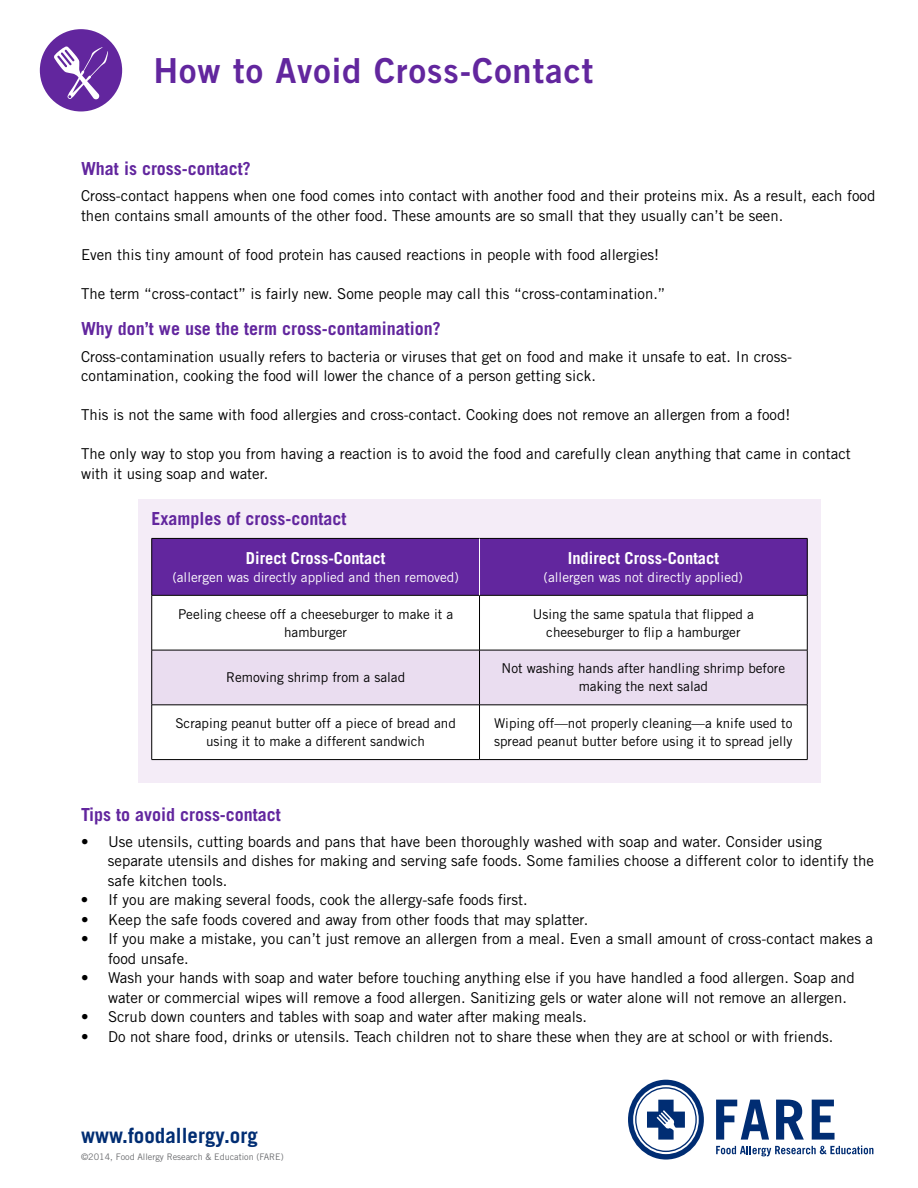
<style>
.page{position:relative;width:918px;height:1188px;background:#fff}
.page>*{position:absolute;margin:0;border:0;box-sizing:border-box;transform-origin:0 0}
.t1{font:34.5px "Trade Gothic LT Std Bd 2";letter-spacing:.03em;color:#62269e}
.t2{font:700 21px "Trade Gothic LT Std";color:#002d73}
.t3{font:700 18px "Trade Gothic LT Std";color:#62269e}
.t4{font:700 16.5px "Trade Gothic LT Std";color:#fff}
.t5{font:15px/19.5px "Trade Gothic LT Std";color:#000}
.t6{font:13.5px/18px "Trade Gothic LT Std";color:#000;text-align:center}
.t7{font:13.5px "Trade Gothic LT Std";color:#fff}
.t8{font:9px "Trade Gothic LT Std";color:#6d6e71}
</style>
<div class="page">
<svg style="left:628px;top:1080px;width:76px;height:80px"></svg>
<svg style="left:716px;top:1100px;width:53px;height:40px"></svg>
<svg style="left:776px;top:1100px;width:28px;height:40px"></svg>
<svg style="left:812px;top:1100px;width:23px;height:40px"></svg>
<svg style="left:716px;top:1146px;width:157px;height:10px"></svg>
<div style="left:40px;top:29px;width:82px;height:82px;background:#62269e;border-radius:50%"></div>
<svg style="left:54px;top:46px;width:54px;height:54px"></svg>
<div style="left:138px;top:499px;width:683px;height:284px;background:#f4ecf7"></div>
<div style="left:152px;top:539px;width:655px;height:56px;background:#62269e"></div>
<div style="left:152px;top:596px;width:655px;height:163px;background:#fff"></div>
<div style="left:152px;top:651px;width:655px;height:54px;background:#eaddf0"></div>
<hr style="left:152px;top:538px;width:328px;height:1px;background:#000">
<hr style="left:151px;top:539px;width:1px;height:56px;background:#000">
<hr style="left:480px;top:538px;width:327px;height:1px;background:#000">
<hr style="left:807px;top:539px;width:1px;height:56px;background:#000">
<hr style="left:152px;top:595px;width:328px;height:1px;background:#000">
<hr style="left:151px;top:596px;width:1px;height:54px;background:#000">
<hr style="left:480px;top:595px;width:327px;height:1px;background:#000">
<hr style="left:479px;top:596px;width:1px;height:54px;background:#000">
<hr style="left:807px;top:596px;width:1px;height:54px;background:#000">
<hr style="left:152px;top:650px;width:328px;height:1px;background:#000">
<hr style="left:151px;top:650px;width:1px;height:55px;background:#000">
<hr style="left:480px;top:650px;width:327px;height:1px;background:#000">
<hr style="left:479px;top:650px;width:1px;height:55px;background:#000">
<hr style="left:807px;top:650px;width:1px;height:55px;background:#000">
<hr style="left:152px;top:705px;width:328px;height:1px;background:#000">
<hr style="left:151px;top:705px;width:1px;height:54px;background:#000">
<hr style="left:480px;top:705px;width:327px;height:1px;background:#000">
<hr style="left:479px;top:705px;width:1px;height:54px;background:#000">
<hr style="left:807px;top:705px;width:1px;height:54px;background:#000">
<hr style="left:152px;top:759px;width:328px;height:1px;background:#000">
<hr style="left:480px;top:759px;width:327px;height:1px;background:#000">
<hr style="left:479px;top:539px;width:1px;height:56px;background:#fff">
<h1 class="t1" style="left:153px;top:49px;width:442px">How to Avoid Cross-Contact</h1>
<p class="t3" style="left:81px;top:158px;width:171px">What is cross-contact?</p>
<p class="t5" style="left:81px;top:186px;width:796px">Cross-contact happens when one food comes into contact with another food and their proteins mix. As a result, each food then contains small amounts of the other food. These amounts are so small that they usually can’t be seen.</p>
<p class="t5" style="left:81px;top:244px;width:580px">Even this tiny amount of food protein has caused reactions in people with food allergies!</p>
<p class="t5" style="left:81px;top:283px;width:586px">The term “cross-contact” is fairly new. Some people may call this “cross-contamination.”</p>
<p class="t3" style="left:81px;top:318px;width:361px">Why don’t we use the term cross-contamination?</p>
<p class="t5" style="left:81px;top:346px;width:713px">Cross-contamination usually refers to bacteria or viruses that get on food and make it unsafe to eat. In cross&shy;contamination, cooking the food will lower the chance of a person getting sick.</p>
<p class="t5" style="left:81px;top:405px;width:711px">This is not the same with food allergies and cross-contact. Cooking does not remove an allergen from a food!</p>
<p class="t5" style="left:81px;top:444px;width:771px">The only way to stop you from having a reaction is to avoid the food and carefully clean anything that came in contact with it using soap and water.</p>
<p class="t3" style="left:152px;top:508px;width:196px">Examples of cross-contact</p>
<p class="t4" style="left:246px;top:548px;width:141px">Direct Cross-Contact</p>
<p class="t7" style="left:172px;top:569px;width:288px">(allergen was directly applied and then removed)</p>
<p class="t4" style="left:568px;top:548px;width:153px">Indirect Cross-Contact</p>
<p class="t7" style="left:544px;top:569px;width:201px">(allergen was not directly applied)</p>
<p class="t6" style="left:178px;top:605px;width:277px">Peeling cheese off a cheeseburger to make it a hamburger</p>
<p class="t6" style="left:533px;top:605px;width:223px">Using the same spatula that flipped a cheeseburger to flip a hamburger</p>
<p class="t6" style="left:226px;top:668px;width:181px">Removing shrimp from a salad</p>
<p class="t6" style="left:502px;top:659px;width:285px">Not washing hands after handling shrimp before making the next salad</p>
<p class="t6" style="left:175px;top:714px;width:282px">Scraping peanut butter off a piece of bread and using it to make a different sandwich</p>
<p class="t6" style="left:494px;top:714px;width:300px;text-align:left">Wiping off—not properly cleaning—a knife used to spread peanut butter before using it to spread jelly</p>
<p class="t3" style="left:81px;top:803px;width:201px">Tips to avoid cross-contact</p>
<p class="t5" style="left:108px;top:832px;width:768px;text-indent:-27px">• Use utensils, cutting boards and pans that have been thoroughly washed with soap and water. Consider using separate utensils and dishes for making and serving safe foods. Some families choose a different color to identify the safe kitchen tools.</p>
<p class="t5" style="left:81px;top:890px;width:448px">• If you are making several foods, cook the allergy-safe foods first.</p>
<p class="t5" style="left:81px;top:910px;width:509px">• Keep the safe foods covered and away from other foods that may splatter.</p>
<p class="t5" style="left:108px;top:929px;width:767px;text-indent:-27px">• If you make a mistake, you can’t just remove an allergen from a meal. Even a small amount of cross-contact makes a food unsafe.</p>
<p class="t5" style="left:108px;top:968px;width:748px;text-indent:-27px">• Wash your hands with soap and water before touching anything else if you have handled a food allergen. Soap and water or commercial wipes will remove a food allergen. Sanitizing gels or water alone will not remove an allergen.</p>
<p class="t5" style="left:81px;top:1007px;width:508px">• Scrub down counters and tables with soap and water after making meals.</p>
<p class="t5" style="left:81px;top:1027px;width:754px">• Do not share food, drinks or utensils. Teach children not to share these when they are at school or with friends.</p>
<h2 class="t2" style="left:81px;top:1122px;width:178px">www.foodallergy.org</h2>
<p class="t8" style="left:81px;top:1151px;width:204px">©2014, Food Allergy Research &amp; Education (FARE)</p>
</div>
